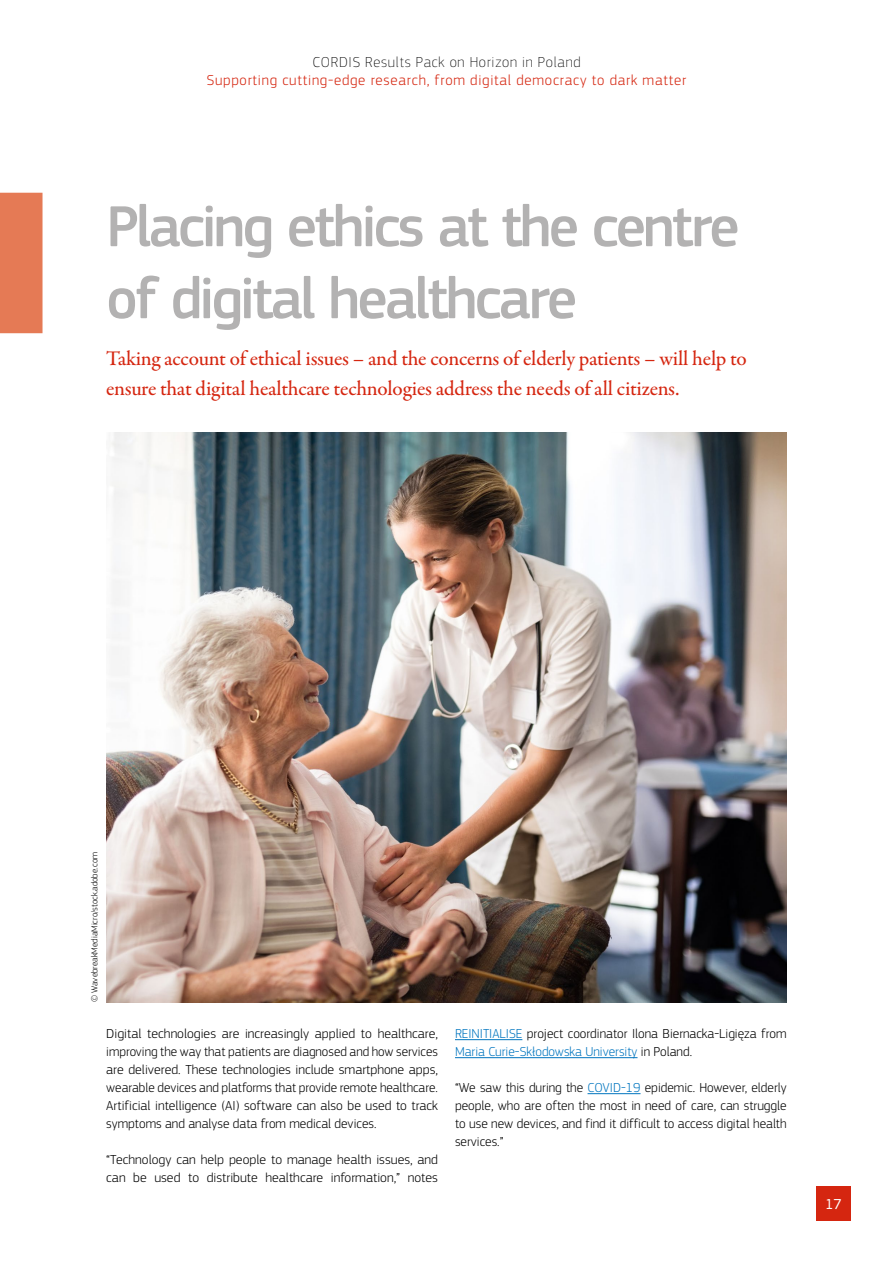
<style>
.page{position:relative;width:893px;height:1263px;background:#fff}
.page>*{position:absolute;margin:0;border:0;box-sizing:border-box;transform-origin:0 0}
._01_Titres_niveau_1__page_droite{font:500 60px/72px "EC Square Sans Pro";letter-spacing:-.05em;color:#b3b2b2}
._00_Chapeau{font:500 21px/30px "Garamond Premr Pro";letter-spacing:-.01em;color:#d52610}
.t1{font:300 15px "EC Square Sans Pro";letter-spacing:.05em;color:#d52610}
.t2{font:100 15px "EC Square Sans Pro";letter-spacing:.05em;color:#000}
.t3{font:15px "EC Square Sans Pro";color:#fff}
._00_Body{font:300 13.5px/18px "EC Square Sans Pro";color:#000;text-align:justify}
.t4{font:300 9px "EC Square Sans Pro";color:#000}
.s1{color:#0075bf}
</style>
<div class="page">
<img style="left:106px;top:432px;width:681px;height:570px">
<div style="left:816px;top:1186px;width:34px;height:34px;background:#d52610"></div>
<div style="left:0;top:193px;width:43px;height:140px;background:#e57a55"></div>
<hr style="left:455px;top:1039px;width:67px;height:1px;background:#0075bf">
<hr style="left:455px;top:1057px;width:182px;height:1px;background:#0075bf">
<hr style="left:588px;top:1093px;width:52px;height:1px;background:#0075bf">
<p class="t2" style="left:312px;top:53px;width:270px">CORDIS Results Pack on Horizon in Poland</p>
<p class="t1" style="left:207px;top:71px;width:481px">Supporting cutting-edge research, from digital democracy to dark matter</p>
<h1 class="_01_Titres_niveau_1__page_droite" style="left:106px;top:192px;width:635px">Placing ethics at the centre of digital healthcare</h1>
<p class="_00_Chapeau" style="left:106px;top:344px;width:642px">Taking account of ethical issues – and the concerns of elderly patients – will help to ensure that digital healthcare technologies address the needs of all citizens.</p>
<p class="t4" style="left:89px;top:1002px;width:152px;rotate:-90deg">© WavebreakMediaMicro/stock.adobe.com</p>
<p class="_00_Body" style="left:106px;top:1025px;width:333px">Digital technologies are increasingly applied to healthcare, improving the way that patients are diagnosed and how services are delivered. These technologies include smartphone apps, wearable devices and platforms that provide remote healthcare.<br>Artificial intelligence (AI) software can also be used to track symptoms and analyse data from medical devices.</p>
<p class="_00_Body" style="left:106px;top:1151px;width:333px">“Technology can help people to manage health issues, and can be used to distribute healthcare information,” notes</p>
<p class="_00_Body" style="left:455px;top:1025px;width:333px"><span class="s1">REINITIALISE</span> project coordinator Ilona Biernacka-Ligięza from<br><span class="s1">Maria Curie-Skłodowska University</span> in Poland.</p>
<p class="_00_Body" style="left:455px;top:1079px;width:333px">“We saw this during the <span class="s1">COVID-19</span> epidemic. However, elderly people, who are often the most in need of care, can struggle to use new devices, and find it difficult to access digital health services.”</p>
<p class="t3" style="left:825px;top:1195px;width:18px">17</p>
</div>
